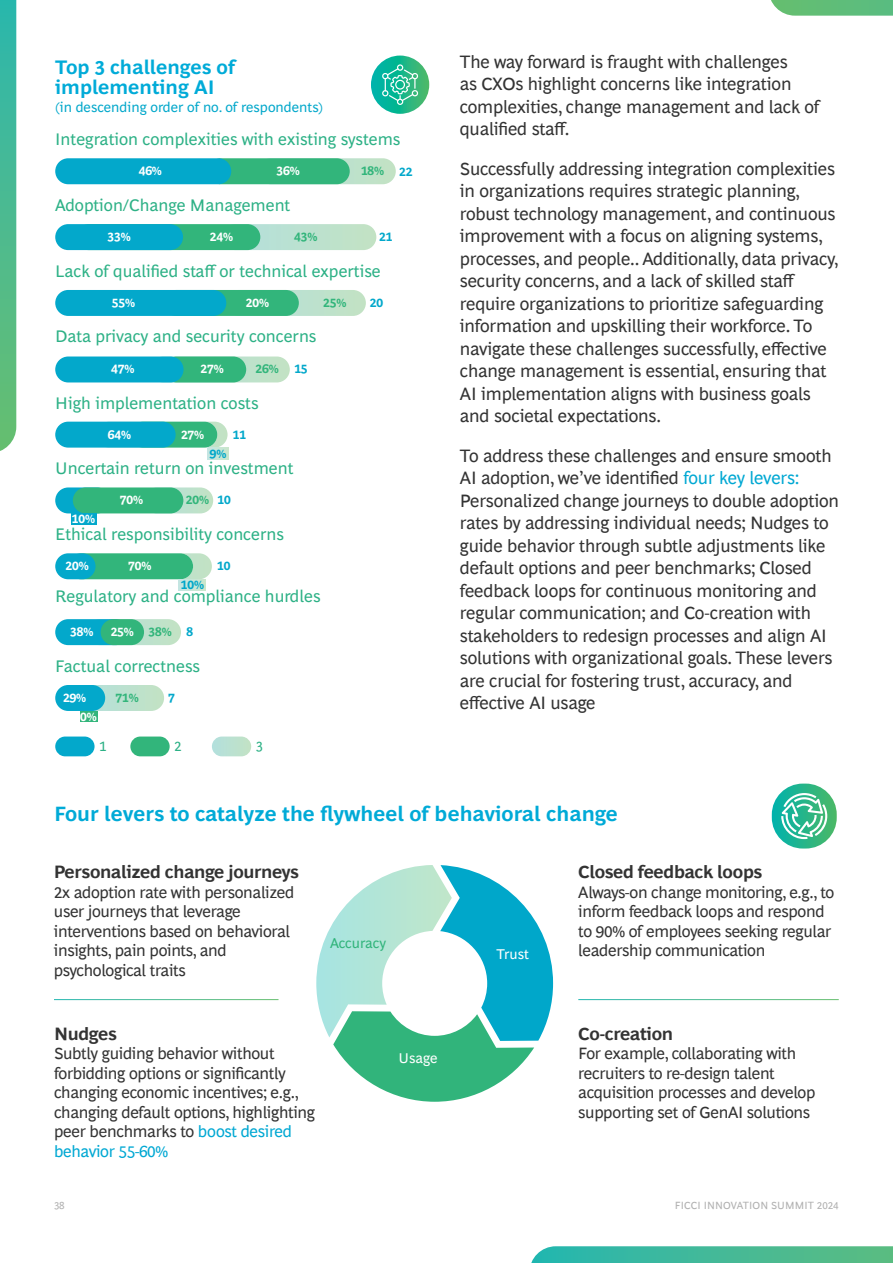
<style>
.page{position:relative;width:893px;height:1263px;background:#fff}
.page>*{position:absolute;margin:0;border:0;box-sizing:border-box;transform-origin:0 0}
.t1{font:700 21px "Henderson BCG Sans";color:#00aad7}
.t2{font:700 19.8px/19.8px "Henderson BCG Sans";color:#00abd8}
.t3{font:18px/22.5px "Henderson BCG Sans";letter-spacing:-.01em;color:#333}
.t4{font:700 18px "Henderson BCG Sans";letter-spacing:-.02em;color:#333}
.t5{font:16.95px "Henderson BCG Sans";color:#2db186}
.t6{font:16.5px/19.5px "Henderson BCG Sans";letter-spacing:-.02em;color:#333}
.t7{font:14.4px "Henderson BCG Sans";color:#fff}
.t8{font:14.4px "Henderson BCG Sans";color:#31b47b}
.t9{font:14.25px "Henderson BCG Sans";color:#03a8cb}
.t10{font:14.25px "Henderson BCG Sans";color:#2db186}
.t11{font:700 12.75px "Henderson BCG Sans";color:#fff}
.t12{font:700 12.75px "Henderson BCG Sans";color:#32b57b}
.t13{font:700 12.75px "Henderson BCG Sans";color:#03a8cb}
.t14{font:700 12.75px "Henderson BCG Sans";color:#00a7ca}
.t15{font:10.5px "Henderson BCG Sans";letter-spacing:.01em;color:#b1b1b1}
.s1{color:#03a8cb}
.s2{color:#32b57b}
.s3{color:#00a8d3}
</style>
<div class="page">
<svg style="left:0;top:0;width:16px;height:451px;background:#4dbb90"></svg>
<svg style="left:771px;top:0;width:122px;height:16px;background:#6bc282"></svg>
<svg style="left:531px;top:1246px;width:362px;height:17px;background:#48bb9b"></svg>
<svg style="left:772px;top:784px;width:65px;height:64px"></svg>
<svg style="left:316px;top:865px;width:237px;height:237px"></svg>
<div style="left:258px;top:158px;width:138px;height:26px;background:#c0e2c8;border-radius:13px"></div>
<div style="left:208px;top:158px;width:142px;height:26px;background:#32b57b;border-radius:13px"></div>
<div style="left:55px;top:158px;width:176px;height:26px;background:#03a8cb;border-radius:13px"></div>
<div style="left:144px;top:487px;width:69px;height:26px;background:#bee2ca;border-radius:13px"></div>
<div style="left:55px;top:487px;width:55px;height:26px;background:#03a8cb;border-radius:13px"></div>
<div style="left:73px;top:487px;width:110px;height:26px;background:#32b57b;border-radius:13px"></div>
<svg style="left:208px;top:422px;width:20px;height:26px"></svg>
<div style="left:130px;top:422px;width:87px;height:26px;background:#32b57b;border-radius:13px"></div>
<div style="left:55px;top:422px;width:121px;height:26px;background:#03a8cb;border-radius:13px"></div>
<div style="left:222px;top:224px;width:154px;height:26px;background:#bce1ce;border-radius:13px"></div>
<div style="left:76px;top:224px;width:184px;height:26px;background:#32b57b;border-radius:13px"></div>
<div style="left:55px;top:224px;width:128px;height:26px;background:#03a8cb;border-radius:13px"></div>
<div style="left:150px;top:356px;width:140px;height:26px;background:#c0e2c8;border-radius:13px"></div>
<div style="left:163px;top:356px;width:83px;height:26px;background:#32b57b;border-radius:13px"></div>
<div style="left:55px;top:356px;width:129px;height:26px;background:#03a8cb;border-radius:13px"></div>
<svg style="left:184px;top:553px;width:28px;height:26px"></svg>
<div style="left:68px;top:553px;width:125px;height:26px;background:#32b57b;border-radius:13px"></div>
<div style="left:55px;top:553px;width:41px;height:26px;background:#03a8cb;border-radius:13px"></div>
<div style="left:226px;top:290px;width:140px;height:26px;background:#bee2ca;border-radius:13px"></div>
<div style="left:163px;top:290px;width:136px;height:26px;background:#32b57b;border-radius:13px"></div>
<div style="left:55px;top:290px;width:171px;height:26px;background:#03a8cb;border-radius:13px"></div>
<div style="left:76px;top:685px;width:88px;height:26px;background:#bde1cd;border-radius:13px"></div>
<div style="left:55px;top:685px;width:50px;height:26px;background:#03a8cb;border-radius:13px"></div>
<div style="left:87px;top:619px;width:94px;height:26px;background:#bfe2c9;border-radius:13px"></div>
<div style="left:55px;top:619px;width:73px;height:26px;background:#03a8cb;border-radius:13px"></div>
<div style="left:101px;top:619px;width:43px;height:26px;background:#32b57b;border-radius:13px"></div>
<svg style="left:371px;top:56px;width:58px;height:58px"></svg>
<svg style="left:382px;top:64px;width:36px;height:41px"></svg>
<div style="left:55px;top:736px;width:40px;height:20px;background:#03a8cb;border-radius:10px"></div>
<div style="left:130px;top:736px;width:40px;height:20px;background:#32b57b;border-radius:10px"></div>
<div style="left:212px;top:736px;width:39px;height:20px;background:#bbe1d1;border-radius:10px"></div>
<div style="left:80px;top:711px;width:17px;height:11px;background:#32b57b"></div>
<div style="left:72px;top:513px;width:25px;height:12px;background:#03a8cb"></div>
<div style="left:207px;top:448px;width:21px;height:11px;background:#c7e6d8"></div>
<div style="left:178px;top:579px;width:28px;height:10px;background:#c7e6d7"></div>
<hr style="left:178px;top:589px;width:28px;height:2px;background:#c7e6d7">
<p class="t2" style="left:55px;top:56px;width:182px">Top 3 challenges of implementing AI</p>
<p class="t5" style="left:55px;top:127px;width:347px">Integration complexities with existing systems</p>
<p class="t9" style="left:55px;top:97px;width:270px">(in descending order of no. of respondents)</p>
<p class="t11" style="left:139px;top:162px;width:25px">46%</p>
<p class="t11" style="left:276px;top:162px;width:25px">36%</p>
<p class="t12" style="left:361px;top:162px;width:53px">18% <span class="s1">22</span></p>
<p class="t5" style="left:55px;top:193px;width:237px">Adoption/Change Management</p>
<p class="t11" style="left:108px;top:227px;width:25px">33%</p>
<p class="t11" style="left:210px;top:227px;width:25px">24%</p>
<p class="t12" style="left:294px;top:227px;width:25px">43%</p>
<p class="t13" style="left:379px;top:227px;width:15px">21</p>
<p class="t5" style="left:55px;top:258px;width:327px">Lack of qualified staff or technical expertise</p>
<p class="t11" style="left:112px;top:293px;width:25px">55%</p>
<p class="t11" style="left:246px;top:293px;width:25px">20%</p>
<p class="t12" style="left:323px;top:293px;width:25px">25%</p>
<p class="t5" style="left:55px;top:323px;width:263px">Data privacy and security concerns</p>
<p class="t11" style="left:111px;top:360px;width:25px">47%</p>
<p class="t11" style="left:200px;top:360px;width:25px">27%</p>
<p class="t12" style="left:256px;top:360px;width:25px">26%</p>
<p class="t13" style="left:294px;top:360px;width:15px">15</p>
<p class="t5" style="left:55px;top:391px;width:205px">High implementation costs</p>
<p class="t11" style="left:108px;top:425px;width:25px">64%</p>
<p class="t11" style="left:181px;top:425px;width:25px">27%</p>
<p class="t13" style="left:233px;top:426px;width:15px">11</p>
<p class="t14" style="left:210px;top:444px;width:18px">9%</p>
<p class="t5" style="left:55px;top:456px;width:240px">Uncertain return on investment</p>
<p class="t11" style="left:120px;top:491px;width:25px">70%</p>
<p class="t12" style="left:186px;top:491px;width:25px">20%</p>
<p class="t13" style="left:218px;top:491px;width:15px">10</p>
<p class="t11" style="left:72px;top:510px;width:25px">10%</p>
<p class="t5" style="left:55px;top:521px;width:230px">Ethical responsibility concerns</p>
<p class="t13" style="left:217px;top:557px;width:15px">10</p>
<p class="t11" style="left:66px;top:557px;width:25px">20%</p>
<p class="t11" style="left:128px;top:557px;width:25px">70%</p>
<p class="t5" style="left:55px;top:583px;width:267px">Regulatory and compliance hurdles</p>
<p class="t14" style="left:181px;top:576px;width:25px">10%</p>
<p class="t11" style="left:70px;top:622px;width:25px">38%</p>
<p class="t11" style="left:111px;top:622px;width:63px">25% <span class="s2">38%</span></p>
<p class="t13" style="left:186px;top:622px;width:8px">8</p>
<p class="t5" style="left:55px;top:653px;width:146px">Factual correctness</p>
<p class="t11" style="left:63px;top:688px;width:25px">29%</p>
<p class="t12" style="left:115px;top:688px;width:25px">71%</p>
<p class="t11" style="left:80px;top:707px;width:18px">3 %0</p>
<p class="t13" style="left:168px;top:688px;width:8px">7</p>
<p class="t10" style="left:99px;top:735px;width:9px">1</p>
<p class="t10" style="left:174px;top:735px;width:9px">2</p>
<p class="t10" style="left:256px;top:735px;width:9px">3</p>
<p class="t13" style="left:370px;top:293px;width:15px">20</p>
<p class="t3" style="left:460px;top:49px;width:361px">The way forward is fraught with challenges<br>as CXOs highlight concerns like integration complexities, change management and lack of qualified staff.</p>
<p class="t3" style="left:460px;top:156px;width:381px">Successfully addressing integration complexities in organizations requires strategic planning, robust technology management, and continuous improvement with a focus on aligning systems, processes, and people.. Additionally, data privacy, security concerns, and a lack of skilled staff require organizations to prioritize safeguarding information and upskilling their workforce. To navigate these challenges successfully, effective change management is essential, ensuring that AI implementation aligns with business goals and societal expectations.</p>
<p class="t3" style="left:460px;top:443px;width:381px">To address these challenges and ensure smooth AI adoption, we’ve identified <span class="s3">four key levers:<br></span>Personalized change journeys to double adoption rates by addressing individual needs; Nudges to guide behavior through subtle adjustments like default options and peer benchmarks; Closed feedback loops for continuous monitoring and regular communication; and Co-creation with stakeholders to redesign processes and align AI solutions with organizational goals. These levers are crucial for fostering trust, accuracy, and effective AI usage</p>
<p class="t1" style="left:54px;top:799px;width:565px">Four levers to catalyze the flywheel of behavioral change</p>
<p class="t4" style="left:54px;top:859px;width:247px">Personalized change journeys</p>
<p class="t6" style="left:54px;top:881px;width:242px">2x adoption rate with personalized user journeys that leverage interventions based on behavioral insights, pain points, and psychological traits</p>
<p class="t8" style="left:330px;top:933px;width:57px">Accuracy</p>
<p class="t4" style="left:54px;top:1020px;width:64px">Nudges</p>
<p class="t6" style="left:54px;top:1042px;width:263px">Subtly guiding behavior without forbidding options or significantly changing economic incentives; e.g., changing default options, highlighting peer benchmarks to <span class="s3">boost desired behavior 55-60%</span></p>
<p class="t7" style="left:399px;top:1048px;width:40px">Usage</p>
<p class="t7" style="left:497px;top:943px;width:34px">Trust</p>
<p class="t4" style="left:578px;top:859px;width:186px">Closed feedback loops</p>
<p class="t6" style="left:578px;top:881px;width:257px">Always-on change monitoring, e.g., to inform feedback loops and respond to 90% of employees seeking regular leadership communication</p>
<p class="t4" style="left:578px;top:1020px;width:96px">Co-creation</p>
<p class="t6" style="left:578px;top:1042px;width:238px">For example, collaborating with recruiters to re-design talent acquisition processes and develop supporting set of GenAI solutions</p>
<p class="t15" style="left:54px;top:1197px;width:12px">38</p>
<p class="t15" style="left:675px;top:1197px;width:166px">FICCI INNOVATION SUMMIT 2024</p>
</div>
